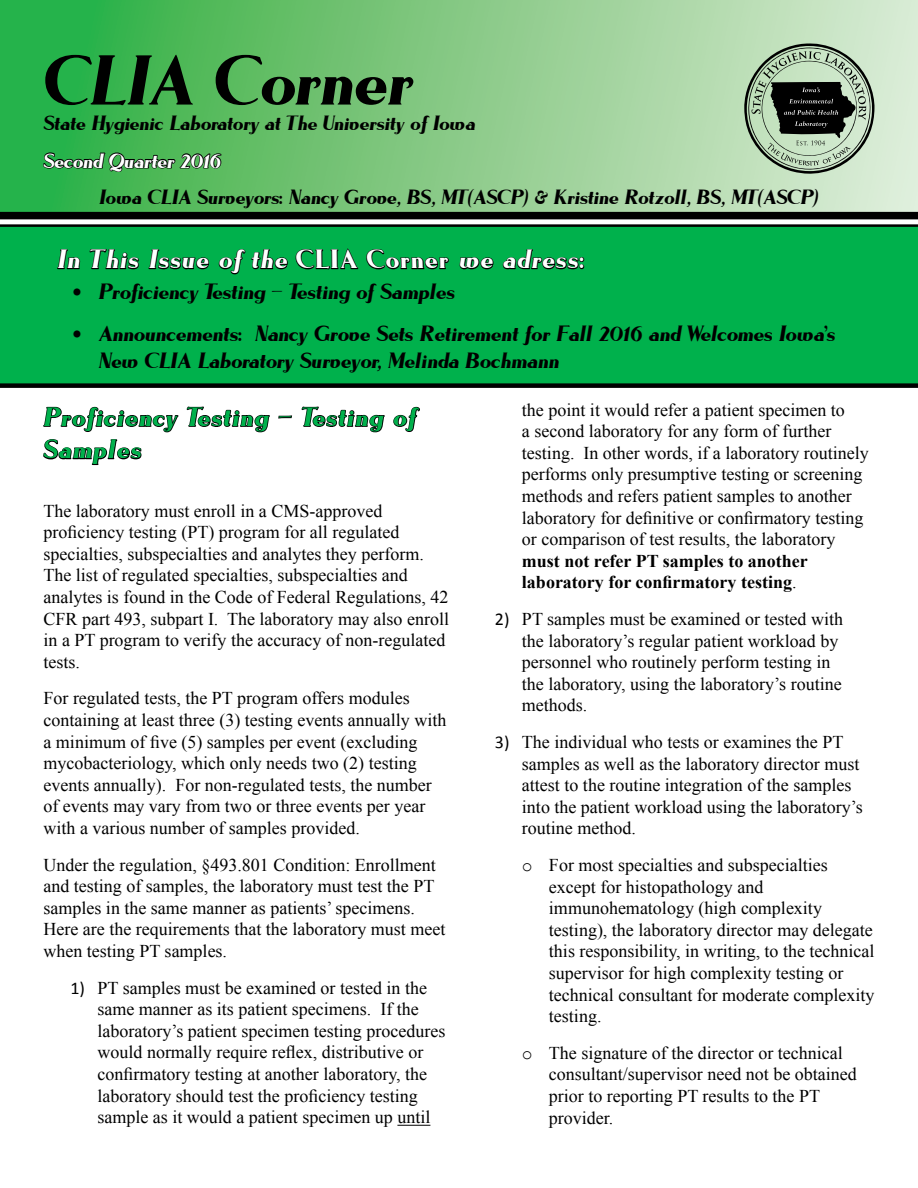
<style>
.page{position:relative;width:918px;height:1188px;background:#fff}
.page>*{position:absolute;margin:0;border:0;box-sizing:border-box;transform-origin:0 0}
.t1{font:72px "Lyndsey";color:#000}
.t2{font:27px "Lyndsey";letter-spacing:.05em;color:#fff}
.t3{font:27px/32.4px "Lyndsey";letter-spacing:.05em;color:#00b14c}
.t4{font:22.5px/27px "Lyndsey";color:#000}
.t5{font:21px "Lyndsey";color:#000}
.t6{font:21px "Lyndsey";color:#fff}
.t7{font:18px/21.6px "Times New Roman";color:#000}
.t8{font:700 18px/21.6px "Times New Roman";color:#000}
.s1{font-style:italic}
.s2{font-family:"Calibri"}
.s3{font-weight:400}
.s4{font-family:"Courier New"}
</style>
<div class="page">
<div style="left:0;top:226px;width:918px;height:157px;background:#00b14c"></div>
<svg style="left:0;top:0;width:918px;height:212px;background:#a0d4a0"></svg>
<div style="left:0;top:212px;width:918px;height:7px;background:#000"></div>
<hr style="left:0;top:224px;width:918px;height:3px;background:#000">
<div style="left:0;top:383px;width:918px;height:5px;background:#000"></div>
<svg style="left:744px;top:44px;width:131px;height:130px;background:#889a85"></svg>
<svg style="left:459px;top:257px;width:35px;height:13px"></svg>
<svg style="left:502px;top:249px;width:83px;height:21px"></svg>
<hr style="left:397px;top:1125px;width:33px;height:1px;background:#000">
<svg style="left:42px;top:0;width:408px;height:466px"></svg>
<h1 class="t1" style="left:44px;top:43px;width:370px">CLIA Corner</h1>
<p class="t5" style="left:44px;top:112px;width:433px">State Hygienic Laboratory at The University of Iowa</p>
<p class="t6" style="left:44px;top:150px;width:179px">Second Quarter 2016</p>
<p class="t5" style="left:99px;top:186px;width:721px">Iowa CLIA Surveyors: Nancy Grove, BS, MT(ASCP) &amp; Kristine Rotzoll, BS, MT(ASCP)</p>
<h2 class="t2" style="left:57px;top:246px;width:528px">In This Issue of the <span class="s1">CLIA Corner</span> we adress:</h2>
<p class="t4" style="left:71px;top:278px;width:385px"><span class="s2">•</span> Proficiency Testing – Testing of Samples</p>
<p class="t4" style="left:98px;top:320px;width:738px;text-indent:-27px"><span class="s2">•</span> Announcements: Nancy Grove Sets Retirement for Fall 2016 and Welcomes Iowa’s<br>New CLIA Laboratory Surveyor, Melinda Bochmann</p>
<h2 class="t3" style="left:44px;top:401px;width:374px">Proficiency Testing – Testing of<br>Samples</h2>
<p class="t7" style="left:44px;top:500px;width:407px">The laboratory must enroll in a CMS-approved proficiency testing (PT) program for all regulated specialties, subspecialties and analytes they perform.<br>The list of regulated specialties, subspecialties and analytes is found in the Code of Federal Regulations, 42<br>CFR part 493, subpart I. The laboratory may also enroll in a PT program to verify the accuracy of non-regulated tests.</p>
<p class="t7" style="left:44px;top:687px;width:404px">For regulated tests, the PT program offers modules containing at least three (3) testing events annually with a minimum of five (5) samples per event (excluding mycobacteriology, which only needs two (2) testing events annually). For non-regulated tests, the number of events may vary from two or three events per year with a various number of samples provided.</p>
<p class="t7" style="left:44px;top:854px;width:403px">Under the regulation, §493.801 Condition: Enrollment and testing of samples, the laboratory must test the PT samples in the same manner as patients’ specimens.<br>Here are the requirements that the laboratory must meet when testing PT samples.</p>
<p class="t7" style="left:98px;top:977px;width:349px;text-indent:-27px"><span class="s2">1)</span> PT samples must be examined or tested in the same manner as its patient specimens. If the laboratory’s patient specimen testing procedures would normally require reflex, distributive or confirmatory testing at another laboratory, the laboratory should test the proficiency testing sample as it would a patient specimen up until</p>
<p class="t7" style="left:522px;top:399px;width:348px">the point it would refer a patient specimen to<br>a second laboratory for any form of further testing. In other words, if a laboratory routinely performs only presumptive testing or screening methods and refers patient samples to another laboratory for definitive or confirmatory testing or comparison of test results, the laboratory</p>
<p class="t8" style="left:522px;top:550px;width:287px">must not refer PT samples to another laboratory for confirmatory testing<span class="s3">.</span></p>
<p class="t7" style="left:522px;top:608px;width:323px;text-indent:-27px"><span class="s2">2)</span> PT samples must be examined or tested with the laboratory’s regular patient workload by personnel who routinely perform testing in the laboratory, using the laboratory’s routine methods.</p>
<p class="t7" style="left:522px;top:731px;width:342px;text-indent:-27px"><span class="s2">3)</span> The individual who tests or examines the PT samples as well as the laboratory director must attest to the routine integration of the samples into the patient workload using the laboratory’s routine method.</p>
<p class="t7" style="left:549px;top:854px;width:327px;text-indent:-27px"><span class="s4">o</span> For most specialties and subspecialties except for histopathology and immunohematology (high complexity testing), the laboratory director may delegate this responsibility, in writing, to the technical supervisor for high complexity testing or technical consultant for moderate complexity testing.</p>
<p class="t7" style="left:549px;top:1042px;width:309px;text-indent:-27px"><span class="s4">o</span> The signature of the director or technical consultant/supervisor need not be obtained prior to reporting PT results to the PT provider.</p>
</div>
